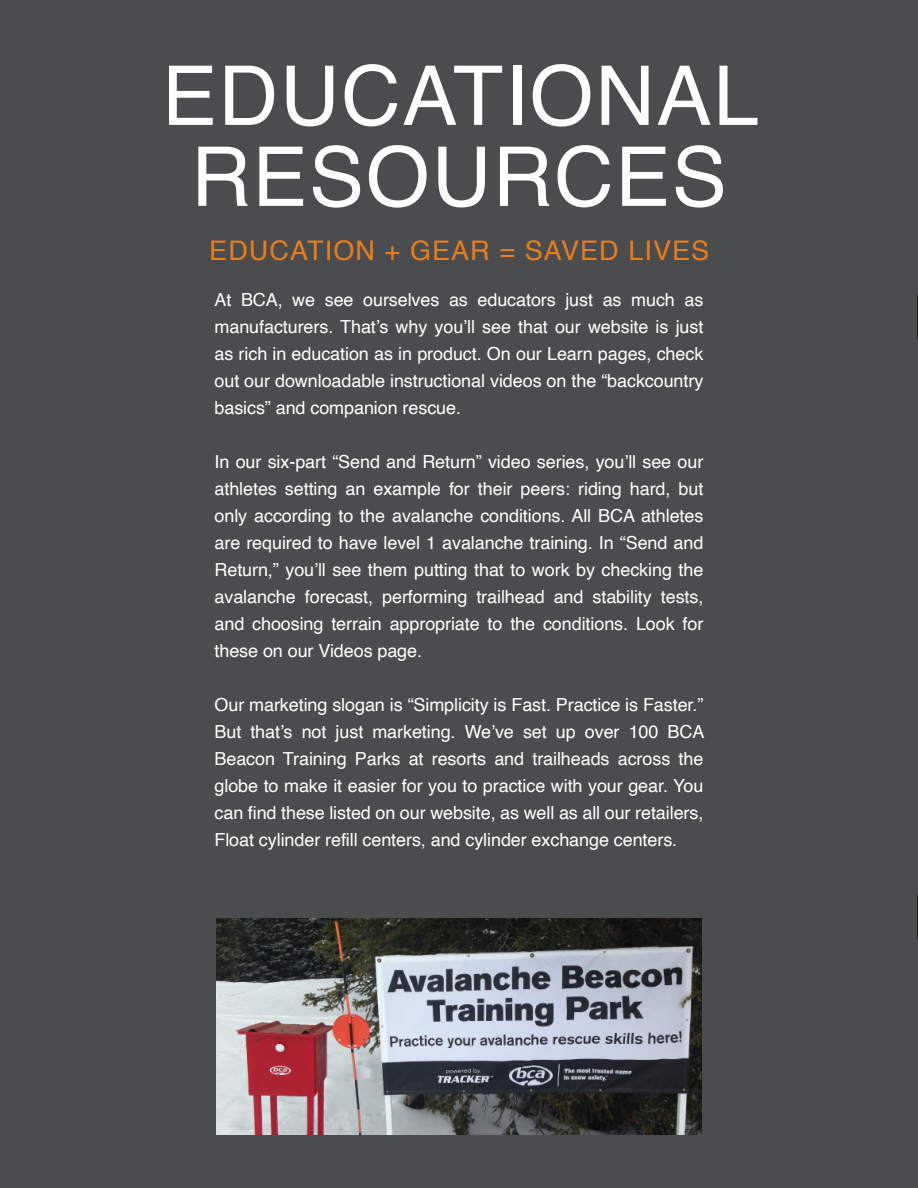
<style>
.page{position:relative;width:918px;height:1188px;background:#4b4c4d}
.page>*{position:absolute;margin:0;border:0;box-sizing:border-box;transform-origin:0 0}
.Copy_Black{font:82.5px/81px "Helvetica";letter-spacing:.02em;color:#fff;text-align:center}
.Product_Name_P{font:27px "Helvetica";letter-spacing:.04em;color:#ea7e1d}
.Subhead{font:18px/27px "Helvetica";letter-spacing:-.005em;color:#fff;text-align:justify}
</style>
<div class="page">
<img style="left:217px;top:918px;width:485px;height:217px">
<hr style="left:917px;top:895px;width:1px;height:44px;background:#231f20">
<hr style="left:917px;top:296px;width:1px;height:43px;background:#231f20">
<p class="Copy_Black" style="left:162px;top:58px;width:599px">EDUCATIONAL<br>RESOURCES</p>
<p class="Product_Name_P" style="left:209px;top:229px;width:502px">EDUCATION + GEAR = SAVED LIVES</p>
<p class="Subhead" style="left:215px;top:287px;width:490px">At BCA, we see ourselves as educators just as much as manufacturers. That’s why you’ll see that our website is just as rich in education as in product. On our Learn pages, check out our downloadable instructional videos on the “backcountry basics” and companion rescue.</p>
<p class="Subhead" style="left:215px;top:449px;width:490px">In our six-part “Send and Return” video series, you’ll see our athletes setting an example for their peers: riding hard, but only according to the avalanche conditions. All BCA athletes are required to have level 1 avalanche training. In “Send and Return,” you’ll see them putting that to work by checking the avalanche forecast, performing trailhead and stability tests, and choosing terrain appropriate to the conditions. Look for these on our Videos page.</p>
<p class="Subhead" style="left:215px;top:692px;width:491px">Our marketing slogan is “Simplicity is Fast. Practice is Faster.” But that’s not just marketing. We’ve set up over 100 BCA Beacon Training Parks at resorts and trailheads across the globe to make it easier for you to practice with your gear. You can find these listed on our website, as well as all our retailers, Float cylinder refill centers, and cylinder exchange centers.</p>
</div>
